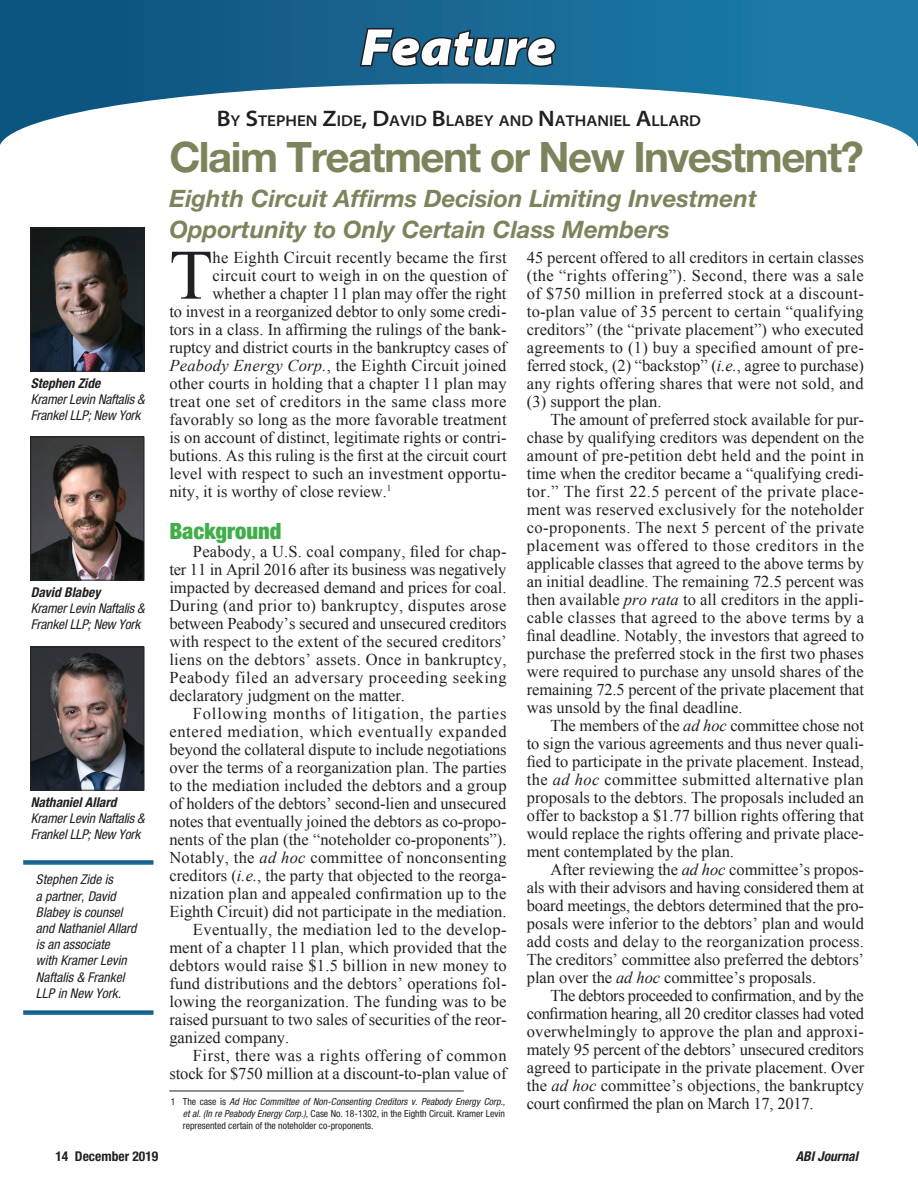
<style>
.page{position:relative;width:918px;height:1188px;background:#fff}
.page>*{position:absolute;margin:0;border:0;box-sizing:border-box;transform-origin:0 0}
.Body_text{font:70.8px "Times New Roman";color:#231f20}
.Page_Header{font:italic 900 semi-expanded 52.5px "Myriad Pro";color:#fff}
.Article_Headline_1{font:700 42px "Helvetica Neue LT Std";letter-spacing:-.035em;color:#7c845c}
.Article_Headline_2{font:italic 700 24px/31.5px "Helvetica Neue LT Std";color:#7c845c}
.Subhead_1{font:900 condensed 22.5px "Helvetica Neue";color:#40ae49}
.Body_text-2{font:16.5px/18px "Times New Roman";color:#231f20;text-align:justify}
.Body_text-3{font:16.5px "Times New Roman";letter-spacing:.03em;color:#231f20}
.Body_text-4{font:16.5px "Times New Roman";letter-spacing:.02em;color:#231f20}
.Author_Name_-_Top_of{font:600 semi-expanded 15.75px "Myriad Pro";color:#231f20}
.Author_Caption_2_Bio{font:italic condensed 13.5px/16.2px "Helvetica Neue";color:#231f20}
.Author_Caption_1{font:italic 700 condensed 13.5px "Helvetica Neue";color:#231f20}
.t1{font:700 condensed 13.5px "Helvetica Neue";color:#231f20}
.Footnote{font:condensed 9.75px/11.7px "Helvetica Neue";color:#231f20;text-align:justify}
.s1{font-size:22.5px}
.s2{font-style:italic}
</style>
<div class="page">
<div style="left:0;top:0;width:918px;height:146px;background:linear-gradient(to right,#0e517c,#1f7eab)"></div>
<svg style="left:0;top:84px;width:918px;height:62px"></svg>
<svg style="left:358px;top:27px;width:200px;height:42px;background:#1c506e"></svg>
<img style="left:32px;top:649px;width:110px;height:140px">
<div style="left:30px;top:647px;width:114px;height:144px;border:1px solid #231f20"></div>
<hr style="left:169px;top:1091px;width:295px;height:1px;background:#231f20">
<div style="left:23px;top:860px;width:131px;height:5px;background:#19648f"></div>
<div style="left:23px;top:1010px;width:131px;height:5px;background:#18628e"></div>
<img style="left:32px;top:438px;width:110px;height:140px">
<div style="left:30px;top:436px;width:114px;height:144px;border:1px solid #231f20"></div>
<img style="left:32px;top:230px;width:110px;height:140px">
<div style="left:30px;top:228px;width:114px;height:144px;border:1px solid #231f20"></div>
<p class="Page_Header" style="left:361px;top:17px;width:197px">Feature</p>
<p class="Author_Name_-_Top_of" style="left:217px;top:112px;width:486px"><span class="s1">B</span>Y <span class="s1">S</span>TEPHEN <span class="s1">Z</span>IDE<span class="s1">, D</span>AVID <span class="s1">B</span>LABEY AND <span class="s1">N</span>ATHANIEL <span class="s1">A</span>LLARD</p>
<p class="Author_Caption_1" style="left:31px;top:375px;width:71px">Stephen Zide</p>
<p class="Author_Caption_2_Bio" style="left:31px;top:391px;width:116px">Kramer Levin Naftalis &amp;<br>Frankel LLP; New York</p>
<p class="Author_Caption_1" style="left:31px;top:584px;width:71px">David Blabey</p>
<p class="Author_Caption_2_Bio" style="left:31px;top:600px;width:116px">Kramer Levin Naftalis &amp;<br>Frankel LLP; New York</p>
<p class="Author_Caption_1" style="left:31px;top:794px;width:87px">Nathaniel Allard</p>
<p class="Author_Caption_2_Bio" style="left:31px;top:810px;width:116px">Kramer Levin Naftalis &amp;<br>Frankel LLP; New York</p>
<p class="Author_Caption_2_Bio" style="left:36px;top:872px;width:102px">Stephen Zide is<br>a partner, David<br>Blabey is counsel and Nathaniel Allard is an associate<br>with Kramer Levin<br>Naftalis &amp; Frankel<br>LLP in New York.</p>
<p class="Article_Headline_1" style="left:169px;top:131px;width:696px">Claim Treatment or New Investment?</p>
<p class="Article_Headline_2" style="left:169px;top:182px;width:589px">Eighth Circuit Affirms Decision Limiting Investment<br>Opportunity to Only Certain Class Members</p>
<p class="Body_text" style="left:169px;top:227px;width:45px">T</p>
<p class="Body_text-4" style="left:213px;top:246px;width:296px">he Eighth Circuit recently became the first</p>
<p class="Body_text-2" style="left:213px;top:266px;width:295px">circuit court to weigh in on the question of</p>
<p class="Body_text-2" style="left:213px;top:284px;width:295px">whether a chapter 11 plan may offer the right</p>
<p class="Body_text-2" style="left:169px;top:302px;width:339px">to invest in a reorganized debtor to only some credi-</p>
<p class="Body_text-2" style="left:169px;top:320px;width:339px">tors in a class. In affirming the rulings of the bank-</p>
<p class="Body_text-2" style="left:169px;top:338px;width:339px">ruptcy and district courts in the bankruptcy cases of</p>
<p class="Body_text-2" style="left:169px;top:356px;width:339px"><span class="s2">Peabody Energy Corp.</span>, the Eighth Circuit joined</p>
<p class="Body_text-2" style="left:169px;top:374px;width:339px">other courts in holding that a chapter 11 plan may</p>
<p class="Body_text-3" style="left:169px;top:390px;width:339px">treat one set of creditors in the same class more</p>
<p class="Body_text-2" style="left:169px;top:410px;width:339px">favorably so long as the more favorable treatment</p>
<p class="Body_text-2" style="left:169px;top:428px;width:339px">is on account of distinct, legitimate rights or contri-</p>
<p class="Body_text-2" style="left:169px;top:446px;width:339px">butions. As this ruling is the first at the circuit court</p>
<p class="Body_text-2" style="left:169px;top:464px;width:339px">level with respect to such an investment opportu-</p>
<p class="Body_text-2" style="left:169px;top:482px;width:224px">nity, it is worthy of close review.<sup>1</sup></p>
<p class="Subhead_1" style="left:169px;top:517px;width:114px">Background</p>
<p class="Body_text-2" style="left:169px;top:542px;width:339px;text-indent:24px">Peabody, a U.S. coal company, filed for chap&shy;ter 11 in April 2016 after its business was negatively impacted by decreased demand and prices for coal.<br>During (and prior to) bankruptcy, disputes arose between Peabody’s secured and unsecured creditors with respect to the extent of the secured creditors’ liens on the debtors’ assets. Once in bankruptcy, Peabody filed an adversary proceeding seeking declaratory judgment on the matter.</p>
<p class="Body_text-2" style="left:169px;top:704px;width:339px;text-indent:24px">Following months of litigation, the parties entered mediation, which eventually expanded beyond the collateral dispute to include negotiations over the terms of a reorganization plan. The parties to the mediation included the debtors and a group of holders of the debtors’ second-lien and unsecured notes that eventually joined the debtors as co-propo&shy;nents of the plan (the “noteholder co-proponents”).<br>Notably, the <span class="s2">ad hoc</span> committee of nonconsenting creditors (<span class="s2">i.e.</span>, the party that objected to the reorga&shy;nization plan and appealed confirmation up to the Eighth Circuit) did not participate in the mediation.</p>
<p class="Body_text-2" style="left:169px;top:920px;width:339px;text-indent:24px">Eventually, the mediation led to the develop&shy;ment of a chapter 11 plan, which provided that the debtors would raise $1.5 billion in new money to fund distributions and the debtors’ operations fol&shy;lowing the reorganization. The funding was to be raised pursuant to two sales of securities of the reor&shy;ganized company.</p>
<p class="Body_text-2" style="left:169px;top:1046px;width:339px;text-align:right">First, there was a rights offering of common stock for $750 million at a discount-to-plan value of</p>
<p class="Footnote" style="left:183px;top:1096px;width:324px;text-indent:-12px">1 The case is <span class="s2">Ad Hoc Committee of Non-Consenting Creditors v. Peabody Energy Corp., et al. (In re Peabody Energy Corp.)</span>, Case No. 18-1302, in the Eighth Circuit. Kramer Levin represented certain of the noteholder co-proponents.</p>
<p class="Body_text-2" style="left:527px;top:248px;width:339px">45 percent offered to all creditors in certain classes (the “rights offering”). Second, there was a sale of $750 million in preferred stock at a discount&shy;to-plan value of 35 percent to certain “qualifying creditors” (the “private placement”) who executed agreements to (1) buy a specified amount of pre&shy;ferred stock, (2) “backstop” (<span class="s2">i.e.</span>, agree to purchase) any rights offering shares that were not sold, and (3) support the plan.</p>
<p class="Body_text-2" style="left:527px;top:410px;width:339px;text-indent:24px">The amount of preferred stock available for pur&shy;chase by qualifying creditors was dependent on the amount of pre-petition debt held and the point in time when the creditor became a “qualifying credi&shy;tor.” The first 22.5 percent of the private place&shy;ment was reserved exclusively for the noteholder co-proponents. The next 5 percent of the private placement was offered to those creditors in the applicable classes that agreed to the above terms by an initial deadline. The remaining 72.5 percent was then available <span class="s2">pro rata</span> to all creditors in the appli&shy;cable classes that agreed to the above terms by a final deadline. Notably, the investors that agreed to purchase the preferred stock in the first two phases were required to purchase any unsold shares of the remaining 72.5 percent of the private placement that was unsold by the final deadline.</p>
<p class="Body_text-2" style="left:527px;top:716px;width:339px;text-indent:24px">The members of the <span class="s2">ad hoc</span> committee chose not to sign the various agreements and thus never quali&shy;fied to participate in the private placement. Instead, the <span class="s2">ad hoc</span> committee submitted alternative plan proposals to the debtors. The proposals included an offer to backstop a $1.77 billion rights offering that would replace the rights offering and private place&shy;ment contemplated by the plan.</p>
<p class="Body_text-2" style="left:527px;top:860px;width:339px;text-indent:24px">After reviewing the <span class="s2">ad hoc</span> committee’s propos&shy;als with their advisors and having considered them at board meetings, the debtors determined that the pro&shy;posals were inferior to the debtors’ plan and would add costs and delay to the reorganization process.<br>The creditors’ committee also preferred the debtors’ plan over the <span class="s2">ad hoc</span> committee’s proposals.</p>
<p class="Body_text-2" style="left:527px;top:986px;width:339px;text-indent:24px">The debtors proceeded to confirmation, and by the confirmation hearing, all 20 creditor classes had voted overwhelmingly to approve the plan and approxi&shy;mately 95 percent of the debtors’ unsecured creditors agreed to participate in the private placement. Over the <span class="s2">ad hoc</span> committee’s objections, the bankruptcy court confirmed the plan on March 17, 2017.</p>
<p class="t1" style="left:55px;top:1148px;width:104px">14 December 2019</p>
<p class="Author_Caption_1" style="left:796px;top:1148px;width:64px">ABI Journal</p>
</div>
